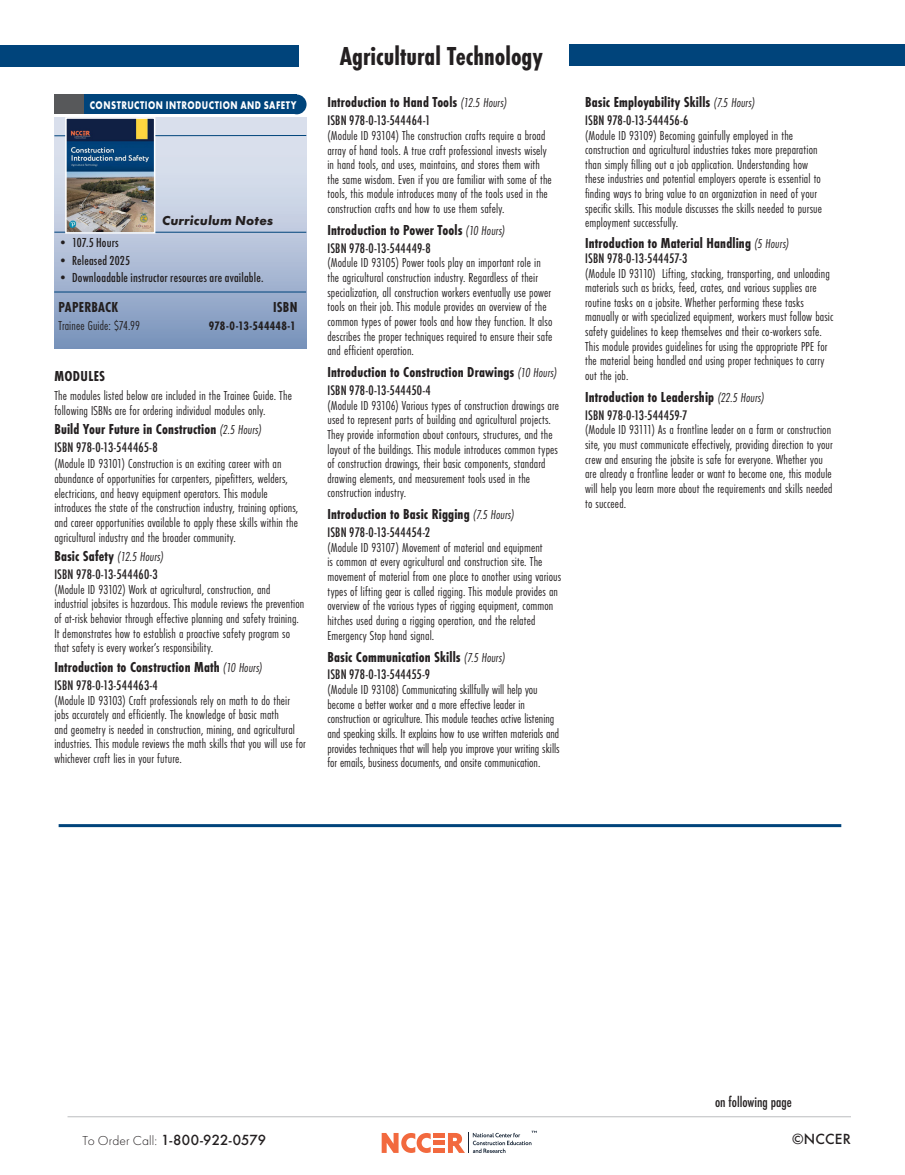
<style>
.page{position:relative;width:905px;height:1175px;background:#fff}
.page>*{position:absolute;margin:0;border:0;box-sizing:border-box;transform-origin:0 0}
.main_page_title{font:700 27px "Futura PT Cond";color:#231f20}
.mod_name_title{font:700 15px "Futura PT Cond";letter-spacing:.01em;color:#231f20}
.Body{font:700 15px "Futura PT Cond";letter-spacing:.01em;color:#231f20}
.Body_Header{font:700 15px "Futura PT Cond";letter-spacing:.015em;color:#231f20}
.Body-2{font:13.5px/14.5px "Futura PT Cond";letter-spacing:.01em;color:#231f20}
.t1{font:500 13.5px "Futura";letter-spacing:.015em;color:#231f20}
.main_ISBN{font:13.5px "Futura PT Cond";letter-spacing:.01em;color:#231f20}
.t2{font:500 condensed 13.5px "Futura";color:#231f20}
.t3{font:italic 700 13.5px "Futura PT";letter-spacing:.01em;color:#231f20}
.module_prices{font:500 condensed 12.75px "Futura";letter-spacing:.01em;color:#231f20}
.main_ISBN-2{font:700 12.75px "Futura PT Cond";letter-spacing:.02em;color:#231f20}
.new_cn_bullets{font:500 condensed 12px "Futura";letter-spacing:.015em;color:#231f20}
.t4{font:700 11.55px "Futura PT";letter-spacing:.055em;color:#fff;scale:.77 1}
.s1{font-weight:400;font-style:italic;font-size:13.5px}
.s2{font-family:"Futura PT";font-weight:300}
</style>
<div class="page">
<hr style="left:68px;top:1116px;width:782px;height:1px;background:#bcbdc0">
<svg style="left:381px;top:1133px;width:49px;height:19px"></svg>
<div style="left:433px;top:1132px;width:12px;height:5px;background:#f2693e"></div>
<div style="left:433px;top:1140px;width:12px;height:5px;background:#f2693e"></div>
<hr style="left:433px;top:1148px;width:12px;height:4px;background:#f2693e">
<svg style="left:448px;top:1130px;width:89px;height:23px"></svg>
<svg style="left:54px;top:118px;width:252px;height:231px;background:#b0bed7"></svg>
<hr style="left:54px;top:232px;width:252px;height:1px;background:#00447b">
<hr style="left:54px;top:135px;width:252px;height:1px;background:#00447b">
<hr style="left:54px;top:292px;width:252px;height:1px;background:#00447b">
<img style="left:68px;top:120px;width:84px;height:111px">
<div style="left:65px;top:117px;width:90px;height:117px;border:2px solid #fff"></div>
<div style="left:287px;top:95px;width:19px;height:19px;background:#00447b;border-radius:50%"></div>
<div style="left:83px;top:94px;width:214px;height:20px;background:#00447b"></div>
<div style="left:54px;top:94px;width:30px;height:20px;background:#57585a"></div>
<hr style="left:59px;top:824px;width:782px;height:3px;background:#00447b">
<div style="left:569px;top:45px;width:335px;height:21px;background:#00447b"></div>
<div style="left:0;top:45px;width:298px;height:22px;background:#00447b"></div>
<p class="t4" style="left:90px;top:97px;width:270px">CONSTRUCTION INTRODUCTION AND SAFETY</p>
<p class="t3" style="left:162px;top:212px;width:113px">Curriculum Notes</p>
<p class="new_cn_bullets" style="left:59px;top:235px;width:62px">• 107.5 Hours</p>
<p class="new_cn_bullets" style="left:59px;top:253px;width:73px">• Released 2025</p>
<p class="new_cn_bullets" style="left:59px;top:270px;width:206px">• Downloadable instructor resources are available.</p>
<p class="Body_Header" style="left:59px;top:298px;width:61px">PAPERBACK</p>
<p class="Body_Header" style="left:273px;top:298px;width:26px">ISBN</p>
<p class="main_ISBN" style="left:59px;top:318px;width:83px">Trainee Guide: $74.99</p>
<p class="main_ISBN-2" style="left:209px;top:318px;width:88px">978-0-13-544448-1</p>
<p class="Body_Header" style="left:54px;top:367px;width:52px">MODULES</p>
<p class="Body-2" style="left:54px;top:388px;width:239px">The modules listed below are included in the Trainee Guide. The following ISBNs are for ordering individual modules only.</p>
<p class="mod_name_title" style="left:54px;top:420px;width:209px">Build Your Future in Construction <span class="s1">(2.5 Hours)</span></p>
<p class="module_prices" style="left:54px;top:439px;width:105px">ISBN 978-0-13-544465-8</p>
<p class="Body-2" style="left:54px;top:456px;width:245px">(Module ID 93101) Construction is an exciting career with an abundance of opportunities for carpenters, pipefitters, welders, electricians, and heavy equipment operators. This module introduces the state of the construction industry, training options, and career opportunities available to apply these skills within the agricultural industry and the broader community.</p>
<p class="mod_name_title" style="left:54px;top:547px;width:111px">Basic Safety <span class="s1">(12.5 Hours)</span></p>
<p class="module_prices" style="left:54px;top:566px;width:105px">ISBN 978-0-13-544460-3</p>
<p class="Body-2" style="left:54px;top:582px;width:251px">(Module ID 93102) Work at agricultural, construction, and industrial jobsites is hazardous. This module reviews the prevention of at-risk behavior through effective planning and safety training.<br>It demonstrates how to establish a proactive safety program so that safety is every worker’s responsibility.</p>
<p class="mod_name_title" style="left:54px;top:658px;width:209px">Introduction to Construction Math <span class="s1">(10 Hours)</span></p>
<p class="module_prices" style="left:54px;top:677px;width:105px">ISBN 978-0-13-544463-4</p>
<p class="Body-2" style="left:54px;top:693px;width:253px">(Module ID 93103) Craft professionals rely on math to do their jobs accurately and efficiently. The knowledge of basic math<br>and geometry is needed in construction, mining, and agricultural industries. This module reviews the math skills that you will use for whichever craft lies in your future.</p>
<p class="main_page_title" style="left:340px;top:41px;width:204px">Agricultural Technology</p>
<p class="mod_name_title" style="left:327px;top:94px;width:181px">Introduction to Hand Tools <span class="s1">(12.5 Hours)</span></p>
<p class="module_prices" style="left:327px;top:112px;width:104px">ISBN 978-0-13-544464-1</p>
<p class="Body-2" style="left:327px;top:128px;width:226px">(Module ID 93104) The construction crafts require a broad array of hand tools. A true craft professional invests wisely in hand tools, and uses, maintains, and stores them with the same wisdom. Even if you are familiar with some of the tools, this module introduces many of the tools used in the construction crafts and how to use them safely.</p>
<p class="mod_name_title" style="left:327px;top:221px;width:179px">Introduction to Power Tools <span class="s1">(10 Hours)</span></p>
<p class="module_prices" style="left:327px;top:240px;width:105px">ISBN 978-0-13-544449-8</p>
<p class="Body-2" style="left:327px;top:256px;width:226px">(Module ID 93105) Power tools play an important role in the agricultural construction industry. Regardless of their specialization, all construction workers eventually use power tools on their job. This module provides an overview of the common types of power tools and how they function. It also describes the proper techniques required to ensure their safe and efficient operation.</p>
<p class="mod_name_title" style="left:327px;top:363px;width:231px">Introduction to Construction Drawings <span class="s1">(10 Hours)</span></p>
<p class="module_prices" style="left:327px;top:382px;width:105px">ISBN 978-0-13-544450-4</p>
<p class="Body-2" style="left:327px;top:398px;width:233px">(Module ID 93106) Various types of construction drawings are used to represent parts of building and agricultural projects.<br>They provide information about contours, structures, and the layout of the buildings. This module introduces common types of construction drawings, their basic components, standard drawing elements, and measurement tools used in the construction industry.</p>
<p class="mod_name_title" style="left:327px;top:505px;width:188px">Introduction to Basic Rigging <span class="s1">(7.5 Hours)</span></p>
<p class="module_prices" style="left:327px;top:524px;width:104px">ISBN 978-0-13-544454-2</p>
<p class="Body-2" style="left:327px;top:540px;width:235px">(Module ID 93107) Movement of material and equipment<br>is common at every agricultural and construction site. The movement of material from one place to another using various types of lifting gear is called rigging. This module provides an overview of the various types of rigging equipment, common hitches used during a rigging operation, and the related Emergency Stop hand signal.</p>
<p class="mod_name_title" style="left:327px;top:648px;width:179px">Basic Communication Skills <span class="s1">(7.5 Hours)</span></p>
<p class="module_prices" style="left:327px;top:666px;width:104px">ISBN 978-0-13-544455-9</p>
<p class="Body-2" style="left:327px;top:682px;width:233px">(Module ID 93108) Communicating skillfully will help you become a better worker and a more effective leader in construction or agriculture. This module teaches active listening and speaking skills. It explains how to use written materials and provides techniques that will help you improve your writing skills for emails, business documents, and onsite communication.</p>
<p class="mod_name_title" style="left:585px;top:93px;width:171px">Basic Employability Skills <span class="s1">(7.5 Hours)</span></p>
<p class="module_prices" style="left:585px;top:112px;width:105px">ISBN 978-0-13-544456-6</p>
<p class="Body-2" style="left:585px;top:128px;width:238px">(Module ID 93109) Becoming gainfully employed in the construction and agricultural industries takes more preparation than simply filling out a job application. Understanding how these industries and potential employers operate is essential to finding ways to bring value to an organization in need of your specific skills. This module discusses the skills needed to pursue employment successfully.</p>
<p class="Body" style="left:585px;top:235px;width:205px">Introduction to Material Handling <span class="s1">(5 Hours)</span></p>
<p class="module_prices" style="left:585px;top:250px;width:104px">ISBN 978-0-13-544457-3</p>
<p class="Body-2" style="left:585px;top:266px;width:250px">(Module ID 93110) Lifting, stacking, transporting, and unloading materials such as bricks, feed, crates, and various supplies are routine tasks on a jobsite. Whether performing these tasks manually or with specialized equipment, workers must follow basic safety guidelines to keep themselves and their co-workers safe.<br>This module provides guidelines for using the appropriate PPE for the material being handled and using proper techniques to carry out the job.</p>
<p class="mod_name_title" style="left:585px;top:388px;width:181px">Introduction to Leadership <span class="s1">(22.5 Hours)</span></p>
<p class="module_prices" style="left:585px;top:407px;width:104px">ISBN 978-0-13-544459-7</p>
<p class="Body-2" style="left:585px;top:422px;width:249px">(Module ID 93111) As a frontline leader on a farm or construction site, you must communicate effectively, providing direction to your crew and ensuring the jobsite is safe for everyone. Whether you are already a frontline leader or want to become one, this module will help you learn more about the requirements and skills needed to succeed.</p>
<p class="t2" style="left:715px;top:1092px;width:78px">on following page</p>
<p class="t1" style="left:82px;top:1130px;width:185px"><span class="s2">To Order Call:</span> 1-800-922-0579</p>
<p class="t1" style="left:792px;top:1129px;width:60px">©NCCER</p>
</div>
